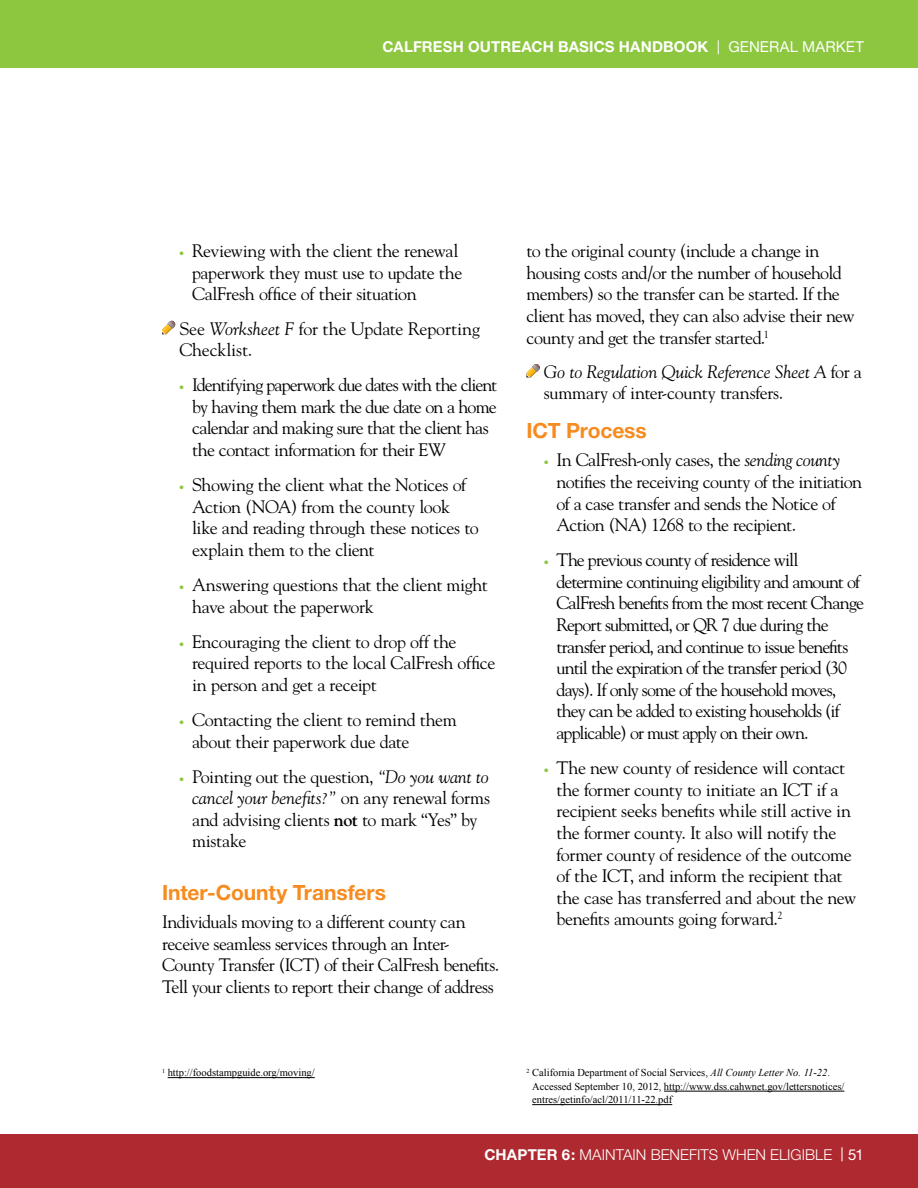
<style>
.page{position:relative;width:918px;height:1188px;background:#fff}
.page>*{position:absolute;margin:0;border:0;box-sizing:border-box;transform-origin:0 0}
.t1{font:700 21px "Helvetica Neue";letter-spacing:-.005em;color:#f68b1f}
.t2{font:18px/21.6px "Goudy";letter-spacing:-.03em;color:#000}
.t3{font:18px/21.6px "Goudy";letter-spacing:-.05em;color:#000}
.t4{font:18px/21px "Goudy";letter-spacing:-.01em;color:#000}
.t5{font:300 15px "Helvetica Neue";letter-spacing:.005em;color:#fff}
.t6{font:700 15px "Helvetica Neue";letter-spacing:.01em;color:#fff}
.t7{font:15px "Helvetica Neue";letter-spacing:.01em;color:#fff}
.t8{font:10.5px/13.5px "Times New Roman";color:#000}
.s1{font-weight:700}
.s2{font-size:18.75px}
.s3{font-size:10.5px;color:#8dc63f}
.s4{font-style:italic}
.s5{font-weight:400;font-size:18.75px}
.s6{font-weight:400}
</style>
<div class="page">
<div style="left:0;top:0;width:918px;height:67px;background:#8dc63f"></div>
<div style="left:0;top:1135px;width:918px;height:53px;background:#af2a30"></div>
<hr style="left:168px;top:1077px;width:147px;height:1px;background:#000">
<svg style="left:526px;top:364px;width:14px;height:14px"></svg>
<hr style="left:664px;top:1091px;width:180px;height:1px;background:#000">
<hr style="left:532px;top:1104px;width:140px;height:1px;background:#000">
<svg style="left:162px;top:321px;width:13px;height:14px"></svg>
<p class="t6" style="left:383px;top:38px;width:129px">CalFresh OUTREA</p>
<p class="t6" style="left:532px;top:38px;width:144px">CH BASICS Handboo</p>
<p class="t7" style="left:698px;top:38px;width:168px"><span class="s1">k</span> <span class="s2">|</span> GENERAL MARKET</p>
<p class="t2" style="left:192px;top:240px;width:272px;text-indent:-13px"><span class="s3">•</span> Reviewing with the client the renewal paperwork they must use to update the<br>CalFresh office of their situation</p>
<p class="t2" style="left:526px;top:240px;width:329px">to the original county (include a change in housing costs and/or the number of household members) so the transfer can be started. If the client has moved, they can also advise their new county and get the transfer started.<sup>1</sup></p>
<p class="t4" style="left:544px;top:361px;width:320px"><span class="s4">Go to Regulation Quick Reference Sheet A</span> for a summary of inter-county transfers.</p>
<p class="t1" style="left:526px;top:418px;width:122px">ICT Process</p>
<p class="t2" style="left:556px;top:449px;width:307px;text-indent:-14px"><span class="s3">•</span> In CalFresh-only cases, the <span class="s4">sending county </span>notifies the receiving county of the initiation of a case transfer and sends the Notice of Action (NA) 1268 to the recipient.</p>
<p class="t3" style="left:556px;top:549px;width:309px;text-indent:-14px"><span class="s3">•</span> The previous county of residence will determine continuing eligibility and amount of CalFresh benefits from the most recent Change Report submitted, or QR 7 due during the transfer period, and continue to issue benefits until the expiration of the transfer period (30 days). If only some of the household moves, they can be added to existing households (if applicable) or must apply on their own.</p>
<p class="t2" style="left:556px;top:757px;width:301px;text-indent:-14px"><span class="s3">•</span> The new county of residence will contact the former county to initiate an ICT if a recipient seeks benefits while still active in the former county. It also will notify the former county of residence of the outcome of the ICT, and inform the recipient that the case has transferred and about the new benefits amounts going forward.<sup>2</sup></p>
<p class="t4" style="left:179px;top:318px;width:302px">See <span class="s4">Worksheet F</span> for the Update Reporting<br>Checklist.</p>
<p class="t2" style="left:192px;top:374px;width:307px;text-indent:-14px"><span class="s3">•</span> Identifying paperwork due dates with the client by having them mark the due date on a home calendar and making sure that the client has the contact information for their EW</p>
<p class="t2" style="left:192px;top:474px;width:288px;text-indent:-14px"><span class="s3">•</span> Showing the client what the Notices of Action (NOA) from the county look like and reading through these notices to explain them to the client</p>
<p class="t2" style="left:192px;top:573px;width:297px;text-indent:-14px"><span class="s3">•</span> Answering questions that the client might have about the paperwork</p>
<p class="t2" style="left:192px;top:630px;width:305px;text-indent:-14px"><span class="s3">•</span> Encouraging the client to drop off the required reports to the local CalFresh office in person and get a receipt</p>
<p class="t2" style="left:192px;top:708px;width:266px;text-indent:-14px"><span class="s3">•</span> Contacting the client to remind them about their paperwork due date</p>
<p class="t2" style="left:192px;top:765px;width:300px;text-indent:-14px"><span class="s3">•</span> Pointing out the question, <span class="s4">“Do you want to cancel your benefits?”</span> on any renewal forms and advising clients <span class="s1">not</span> to mark “Yes” by mistake</p>
<p class="t1" style="left:162px;top:879px;width:226px">Inter-County Transfers</p>
<p class="t2" style="left:162px;top:910px;width:339px">Individuals moving to a different county can receive seamless services through an Inter-County Transfer (ICT) of their CalFresh benefits.<br>Tell your clients to report their change of address</p>
<p class="t8" style="left:162px;top:1066px;width:154px"><sup>1</sup> http://foodstampguide.org/moving/</p>
<p class="t8" style="left:532px;top:1066px;width:314px;text-indent:-6px"><sup>2</sup> California Department of Social Services, <span class="s4">All County Letter No. 11-22</span>.<br>Accessed September 10, 2012, http://www.dss.cahwnet.gov/lettersnotices/ entres/getinfo/acl/2011/11-22.pdf</p>
<p class="t5" style="left:484px;top:1145px;width:294px"><span class="s1">Chapter 6:</span> MAINTAIN BENEFITS WHEN ELIGI</p>
<p class="t5" style="left:805px;top:1145px;width:60px">BLE <span class="s5">|</span> <span class="s6">51</span></p>
</div>
